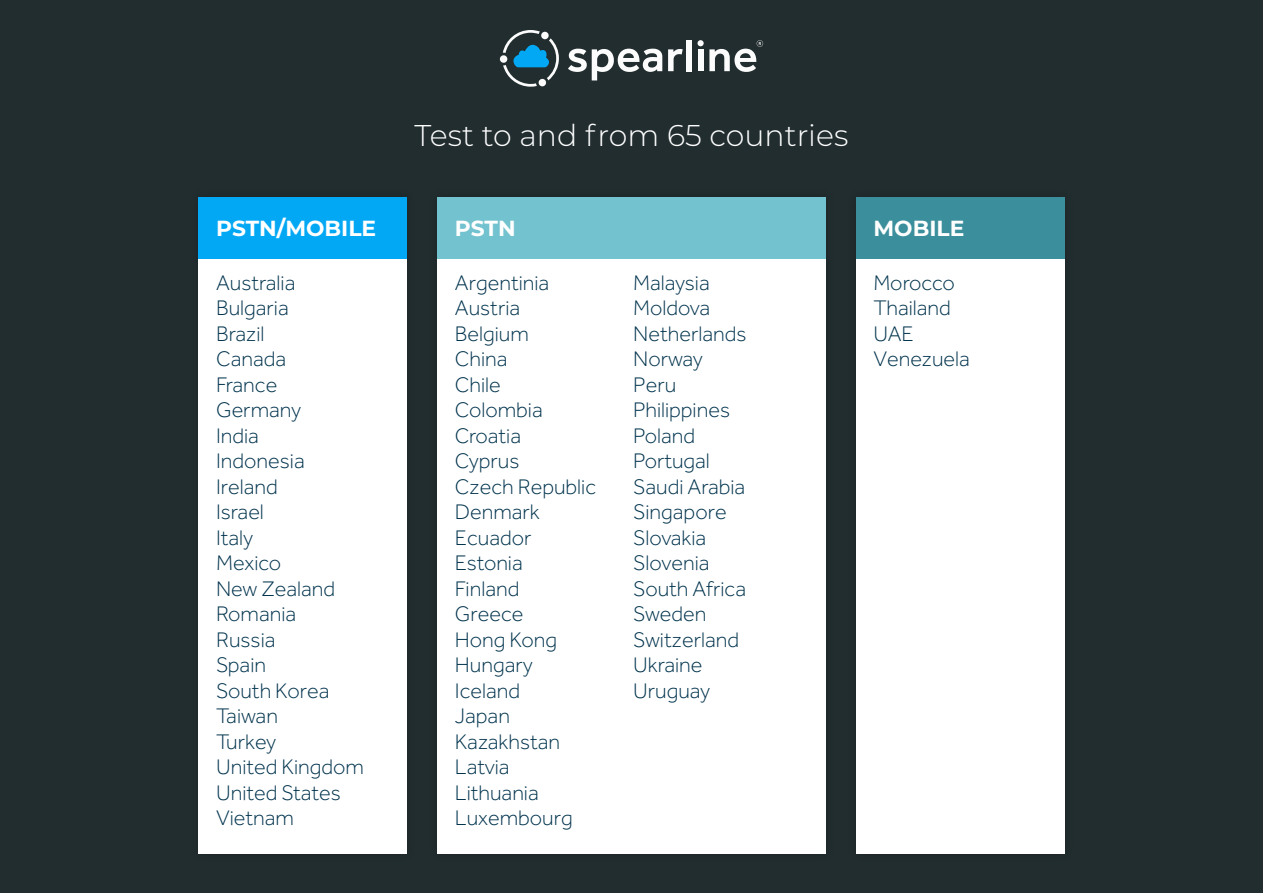
<style>
.page{position:relative;width:1263px;height:893px;background:#222d30}
.page>*{position:absolute;margin:0;border:0;box-sizing:border-box;transform-origin:0 0}
.t1{font:300 30px "Montserrat";color:#fff}
.t2{font:300 21.75px/25.5px "Effra";color:#00334d}
.t3{font:700 21.75px "Montserrat";color:#fff}
</style>
<div class="page">
<div style="left:198px;top:259px;width:209px;height:595px;background:#fff"></div>
<div style="left:198px;top:197px;width:209px;height:62px;background:#03a8f5"></div>
<div style="left:437px;top:259px;width:389px;height:595px;background:#fff"></div>
<div style="left:437px;top:197px;width:389px;height:62px;background:#73c2cf"></div>
<div style="left:856px;top:259px;width:209px;height:595px;background:#fff"></div>
<div style="left:856px;top:197px;width:209px;height:62px;background:#3b8f9c"></div>
<svg style="left:500px;top:55px;width:7px;height:8px"></svg>
<svg style="left:503px;top:30px;width:56px;height:57px"></svg>
<svg style="left:568px;top:49px;width:94px;height:31px"></svg>
<svg style="left:668px;top:49px;width:15px;height:22px"></svg>
<div style="left:686px;top:40px;width:6px;height:31px;background:#fcfcfc"></div>
<div style="left:698px;top:49px;width:5px;height:22px;background:#fcfcfc"></div>
<div style="left:697px;top:40px;width:7px;height:6px;background:#fcfcfc;border-radius:50%"></div>
<svg style="left:709px;top:40px;width:54px;height:32px"></svg>
<p class="t1" style="left:415px;top:115px;width:435px">Test to and from 65 countries</p>
<p class="t3" style="left:216px;top:212px;width:162px">PSTN/MOBILE</p>
<p class="t3" style="left:455px;top:212px;width:62px">PSTN</p>
<p class="t3" style="left:873px;top:212px;width:92px">MOBILE</p>
<p class="t2" style="left:216px;top:270px;width:81px">Australia</p>
<p class="t2" style="left:216px;top:295px;width:74px">Bulgaria</p>
<p class="t2" style="left:216px;top:321px;width:50px">Brazil</p>
<p class="t2" style="left:216px;top:346px;width:72px">Canada</p>
<p class="t2" style="left:216px;top:372px;width:63px">France</p>
<p class="t2" style="left:216px;top:397px;width:87px">Germany</p>
<p class="t2" style="left:216px;top:423px;width:44px">India</p>
<p class="t2" style="left:216px;top:448px;width:90px">Indonesia</p>
<p class="t2" style="left:216px;top:474px;width:63px">Ireland</p>
<p class="t2" style="left:216px;top:499px;width:49px">Israel</p>
<p class="t2" style="left:216px;top:525px;width:39px">Italy</p>
<p class="t2" style="left:216px;top:550px;width:67px">Mexico</p>
<p class="t2" style="left:216px;top:576px;width:121px">New Zealand</p>
<p class="t2" style="left:216px;top:601px;width:82px">Romania</p>
<p class="t2" style="left:216px;top:627px;width:61px">Russia</p>
<p class="t2" style="left:216px;top:652px;width:52px">Spain</p>
<p class="t2" style="left:216px;top:678px;width:115px">South Korea</p>
<p class="t2" style="left:216px;top:703px;width:63px">Taiwan</p>
<p class="t2" style="left:216px;top:729px;width:62px">Turkey</p>
<p class="t2" style="left:216px;top:754px;width:149px">United Kingdom</p>
<p class="t2" style="left:216px;top:780px;width:126px">United States</p>
<p class="t2" style="left:216px;top:805px;width:80px">Vietnam</p>
<p class="t2" style="left:455px;top:270px;width:96px">Argentinia</p>
<p class="t2" style="left:455px;top:295px;width:67px">Austria</p>
<p class="t2" style="left:455px;top:321px;width:75px">Belgium</p>
<p class="t2" style="left:455px;top:346px;width:54px">China</p>
<p class="t2" style="left:455px;top:372px;width:47px">Chile</p>
<p class="t2" style="left:455px;top:397px;width:89px">Colombia</p>
<p class="t2" style="left:455px;top:423px;width:68px">Croatia</p>
<p class="t2" style="left:455px;top:448px;width:66px">Cyprus</p>
<p class="t2" style="left:455px;top:474px;width:143px">Czech Republic</p>
<p class="t2" style="left:455px;top:499px;width:86px">Denmark</p>
<p class="t2" style="left:455px;top:525px;width:78px">Ecuador</p>
<p class="t2" style="left:455px;top:550px;width:69px">Estonia</p>
<p class="t2" style="left:455px;top:576px;width:66px">Finland</p>
<p class="t2" style="left:455px;top:601px;width:70px">Greece</p>
<p class="t2" style="left:455px;top:627px;width:104px">Hong Kong</p>
<p class="t2" style="left:455px;top:652px;width:79px">Hungary</p>
<p class="t2" style="left:455px;top:678px;width:67px">Iceland</p>
<p class="t2" style="left:455px;top:703px;width:57px">Japan</p>
<p class="t2" style="left:455px;top:729px;width:107px">Kazakhstan</p>
<p class="t2" style="left:455px;top:754px;width:56px">Latvia</p>
<p class="t2" style="left:455px;top:780px;width:85px">Lithuania</p>
<p class="t2" style="left:455px;top:805px;width:119px">Luxembourg</p>
<p class="t2" style="left:633px;top:270px;width:115px">Malaysia<br>Moldova<br>Netherlands<br>Norway<br>Peru<br>Philippines<br>Poland<br>Portugal<br>Saudi Arabia<br>Singapore<br>Slovakia<br>Slovenia<br>South Africa<br>Sweden<br>Switzerland<br>Ukraine<br>Uruguay</p>
<p class="t2" style="left:873px;top:270px;width:83px">Morocco</p>
<p class="t2" style="left:873px;top:295px;width:79px">Thailand</p>
<p class="t2" style="left:873px;top:321px;width:42px">UAE</p>
<p class="t2" style="left:873px;top:346px;width:98px">Venezuela</p>
</div>
